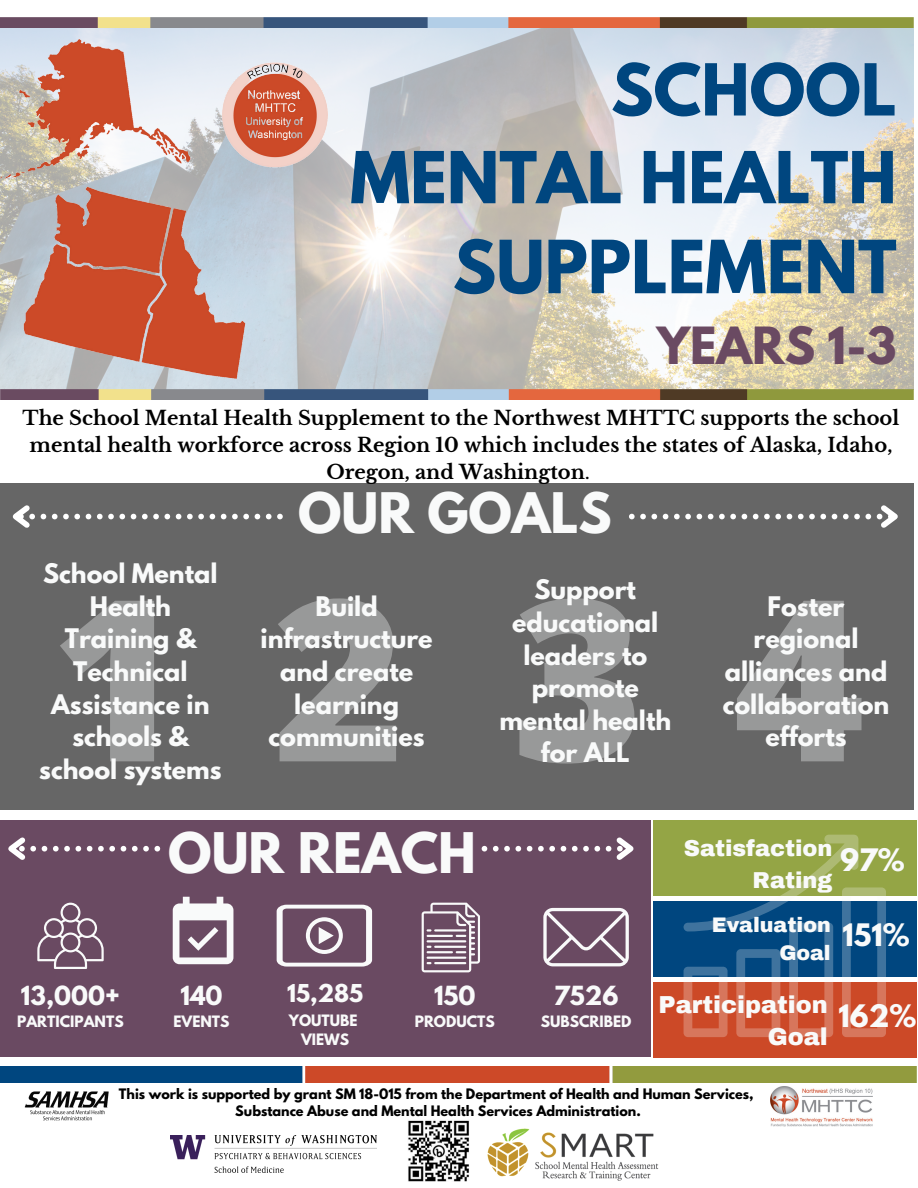
<style>
.page{position:relative;width:918px;height:1188px;background:#fff}
.page>*{position:absolute;margin:0;border:0;box-sizing:border-box;transform-origin:0 0}
.t1{font:800 225px "Open Sans";color:#f9fafa}
.t2{font:700 64.95px "League Spartan";color:#00467f}
.t3{font:700 63.45px/87.8px "League Spartan";color:#00467f;text-align:right}
.t4{font:700 49.5px "League Spartan";color:#f9fafa}
.t5{font:700 45.45px "League Spartan";color:#6a4a62}
.t6{font:700 27.45px "League Spartan";color:#f9fafa}
.t7{font:900 24px "Archivo";color:#f9fafa}
.t8{font:700 23.85px/32.7px "League Spartan";color:#f9fafa;text-align:center}
.t9{font:700 23.4px "League Spartan";color:#f9fafa}
.t10{font:900 22.5px/31.5px "Archivo";color:#f9fafa;text-align:right}
.t11{font:700 21.9px "League Spartan";color:#f9fafa}
.t12{font:900 20.55px "Archivo";color:#f9fafa}
.t13{font:700 19.5px/27px "Libre Baskerville";color:#000;text-align:center}
.t14{font:700 13.95px "League Spartan";color:#f9fafa}
.t15{font:700 12.75px "League Spartan";color:#000}
.s1{font-weight:400}
</style>
<div class="page">
<img style="left:770px;top:1086px;width:102px;height:41px">
<img style="left:24px;top:1091px;width:85px;height:30px">
<img style="left:487px;top:1128px;width:172px;height:53px">
<img style="left:170px;top:1136px;width:206px;height:37px">
<img style="left:0;top:18px;width:914px;height:382px">
<img style="left:0;top:40px;width:327px;height:338px">
<img style="left:0;top:1066px;width:917px;height:17px">
<div style="left:0;top:484px;width:914px;height:326px;background:#666"></div>
<svg style="left:629px;top:505px;width:269px;height:23px"></svg>
<svg style="left:12px;top:505px;width:271px;height:23px"></svg>
<div style="left:653px;top:983px;width:263px;height:75px;background:#cc4927"></div>
<div style="left:653px;top:902px;width:263px;height:75px;background:#00467f"></div>
<div style="left:653px;top:821px;width:263px;height:75px;background:#94a545"></div>
<div style="left:0;top:821px;width:650px;height:236px;background:#6a4a62"></div>
<svg style="left:173px;top:897px;width:60px;height:67px"></svg>
<svg style="left:543px;top:908px;width:86px;height:58px"></svg>
<svg style="left:277px;top:905px;width:95px;height:62px"></svg>
<svg style="left:37px;top:903px;width:67px;height:66px"></svg>
<svg style="left:422px;top:903px;width:58px;height:69px"></svg>
<hr style="left:434px;top:962px;width:32px;height:2px;background:#f9fafa">
<svg style="left:482px;top:837px;width:152px;height:23px"></svg>
<svg style="left:8px;top:837px;width:152px;height:23px"></svg>
<svg style="left:684px;top:835px;width:202px;height:202px"></svg>
<img style="left:408px;top:1120px;width:61px;height:62px">
<p class="t3" style="left:350px;top:54px;width:548px">SCHOOL<br>MENTAL HEALTH</p>
<p class="t2" style="left:453px;top:235px;width:445px">SUPPLEMENT</p>
<p class="t5" style="left:657px;top:323px;width:241px">YEARS 1-3</p>
<p class="t13" style="left:23px;top:405px;width:878px">The School Mental Health Supplement to the Northwest MHTTC supports the school mental health workforce across Region 10 which includes the states of Alaska, Idaho,<br>Oregon, and Washington<span class="s1">.</span></p>
<p class="t4" style="left:298px;top:489px;width:315px">OUR GOALS</p>
<p class="t8" style="left:39px;top:560px;width:184px">School Mental<br>Health<br>Training &amp;<br>Technical<br>Assistance in schools &amp; school systems</p>
<p class="t8" style="left:499px;top:576px;width:173px">Support educational leaders to promote mental health for ALL</p>
<p class="t8" style="left:261px;top:593px;width:174px">Build infrastructure and create learning communities</p>
<p class="t8" style="left:723px;top:593px;width:168px">Foster regional alliances and collaboration efforts</p>
<h1 class="t1" style="left:51px;top:521px;width:816px">1234</h1>
<p class="t9" style="left:21px;top:984px;width:101px">13,000+</p>
<p class="t14" style="left:17px;top:1015px;width:108px">PARTICIPANTS</p>
<p class="t4" style="left:168px;top:828px;width:309px">OUR REACH</p>
<p class="t9" style="left:180px;top:984px;width:44px">140</p>
<p class="t14" style="left:173px;top:1015px;width:58px">EVENTS</p>
<p class="t11" style="left:287px;top:983px;width:78px">15,285</p>
<p class="t14" style="left:289px;top:1013px;width:70px">YOUTUBE</p>
<p class="t14" style="left:301px;top:1033px;width:50px">VIEWS</p>
<p class="t9" style="left:434px;top:984px;width:43px">150</p>
<p class="t14" style="left:415px;top:1015px;width:81px">PRODUCTS</p>
<p class="t9" style="left:554px;top:984px;width:66px">7526</p>
<p class="t14" style="left:541px;top:1015px;width:92px">SUBSCRIBED</p>
<p class="t10" style="left:684px;top:833px;width:150px">Satisfaction<br>Rating</p>
<p class="t6" style="left:840px;top:846px;width:66px">97%</p>
<p class="t12" style="left:712px;top:914px;width:120px">Evaluation</p>
<p class="t12" style="left:779px;top:942px;width:53px">Goal</p>
<p class="t6" style="left:843px;top:922px;width:69px">151%</p>
<p class="t7" style="left:659px;top:992px;width:171px">Participation</p>
<p class="t7" style="left:768px;top:1024px;width:61px">Goal</p>
<p class="t6" style="left:838px;top:1003px;width:79px">162%</p>
<p class="t15" style="left:119px;top:1087px;width:636px">This work is supported by grant SM 18-015 from the Department of Health and Human Services,</p>
<p class="t15" style="left:235px;top:1104px;width:407px">Substance Abuse and Mental Health Services Administration.</p>
</div>
